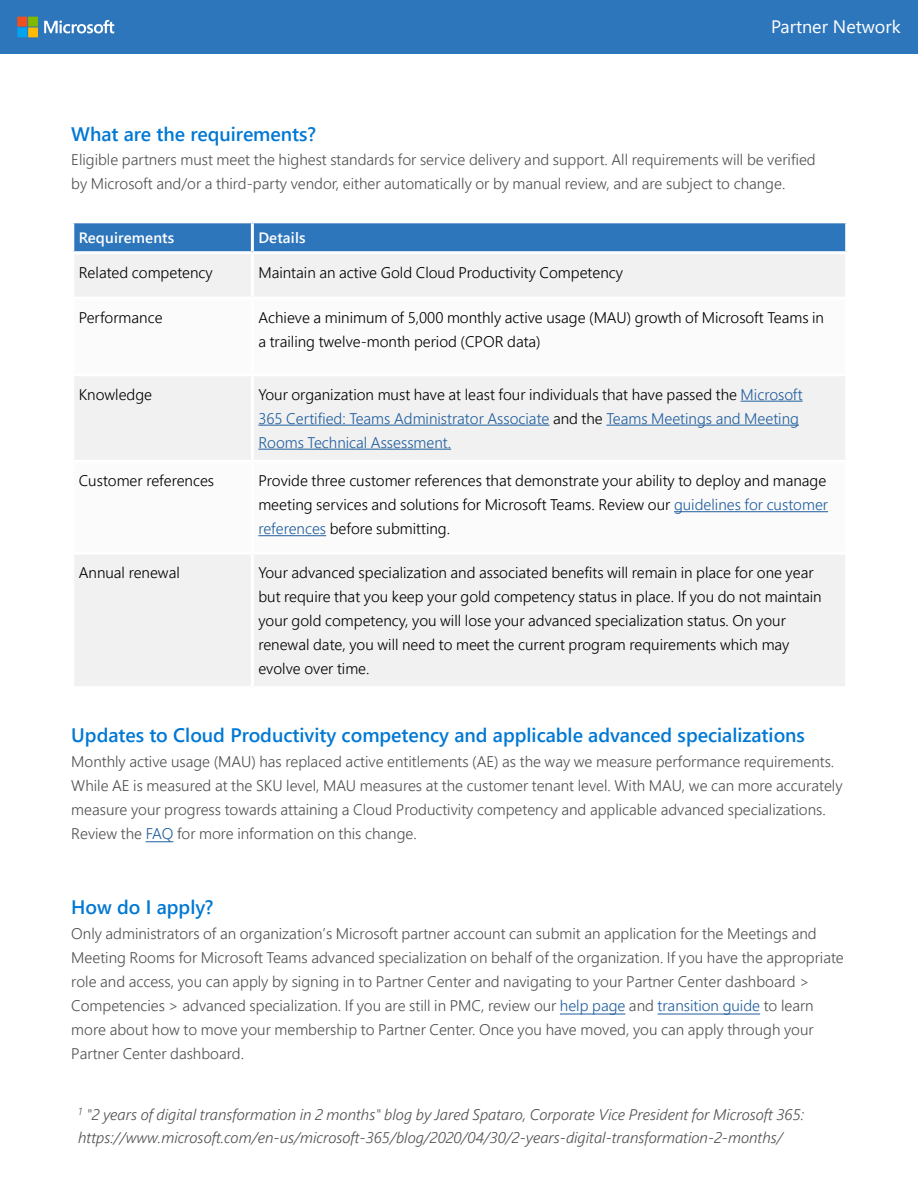
<style>
.page{position:relative;width:918px;height:1188px;background:#fff}
.page>*{position:absolute;margin:0;border:0;box-sizing:border-box;transform-origin:0 0}
.t1{font:600 19.5px "Segoe UI";color:#0078d4}
.t2{font:18px "Segoe UI";color:#fff}
.t3{font:300 15.3px/24px "Segoe Pro";color:#505050}
.t4{font:300 15.3px/24px "Segoe Pro";color:#000}
.t5{font:italic 300 15.3px/23.2px "Segoe Pro";color:#505050}
.t6{font:300 15.3px/24px "Segoe Pro";color:#215e9e}
.t7{font:600 15px "Segoe UI";letter-spacing:.01em;color:#fff}
.s1{color:#000}
.s2{color:#215e9e}
.s3{font-family:"Segoe UI"}
</style>
<div class="page">
<div style="left:74px;top:223px;width:771px;height:28px;background:#2e76bc"></div>
<div style="left:74px;top:254px;width:771px;height:432px;background:#f1f1f1"></div>
<svg style="left:74px;top:300px;width:771px;height:252px"></svg>
<hr style="left:251px;top:223px;width:3px;height:28px;background:#fff">
<hr style="left:251px;top:254px;width:3px;height:43px;background:#fff">
<hr style="left:71px;top:297px;width:181px;height:3px;background:#fff">
<hr style="left:252px;top:297px;width:596px;height:3px;background:#fff">
<hr style="left:251px;top:300px;width:3px;height:73px;background:#fff">
<hr style="left:71px;top:373px;width:181px;height:3px;background:#fff">
<hr style="left:252px;top:373px;width:596px;height:3px;background:#fff">
<hr style="left:251px;top:376px;width:3px;height:84px;background:#fff">
<hr style="left:71px;top:460px;width:181px;height:3px;background:#fff">
<hr style="left:252px;top:460px;width:596px;height:3px;background:#fff">
<hr style="left:251px;top:463px;width:3px;height:89px;background:#fff">
<hr style="left:71px;top:552px;width:181px;height:3px;background:#fff">
<hr style="left:252px;top:552px;width:596px;height:3px;background:#fff">
<hr style="left:251px;top:555px;width:3px;height:131px;background:#fff">
<hr style="left:741px;top:401px;width:62px;height:1px;background:#215e9e">
<hr style="left:258px;top:425px;width:291px;height:1px;background:#215e9e">
<hr style="left:606px;top:425px;width:193px;height:1px;background:#215e9e">
<hr style="left:258px;top:449px;width:193px;height:1px;background:#215e9e">
<hr style="left:674px;top:511px;width:154px;height:1px;background:#215e9e">
<hr style="left:258px;top:535px;width:68px;height:1px;background:#215e9e">
<div style="left:0;top:0;width:918px;height:54px;background:#2e76bc"></div>
<svg style="left:44px;top:20px;width:70px;height:13px"></svg>
<svg style="left:17px;top:17px;width:21px;height:20px"></svg>
<hr style="left:658px;top:1014px;width:102px;height:1px;background:#215e9e">
<hr style="left:560px;top:1014px;width:65px;height:1px;background:#215e9e">
<svg style="left:146px;top:841px;width:27px;height:1px"></svg>
<p class="t2" style="left:771px;top:9px;width:131px">Partner Network</p>
<p class="t1" style="left:71px;top:115px;width:246px">What are the requirements?</p>
<p class="t3" style="left:71px;top:148px;width:746px">Eligible partners must meet the highest standards for service delivery and support. All requirements will be verified by Microsoft and/or a third-party vendor, either automatically or by manual review, and are subject to change.</p>
<p class="t7" style="left:79px;top:223px;width:97px">Requirements</p>
<p class="t7" style="left:258px;top:223px;width:49px">Details</p>
<p class="t4" style="left:79px;top:260px;width:135px">Related competency</p>
<p class="t4" style="left:258px;top:260px;width:366px">Maintain an active Gold Cloud Productivity Competency</p>
<p class="t4" style="left:79px;top:305px;width:85px">Performance</p>
<p class="t4" style="left:258px;top:305px;width:567px">Achieve a minimum of 5,000 monthly active usage (MAU) growth of Microsoft Teams in a trailing twelve-month period (CPOR data)</p>
<p class="t4" style="left:79px;top:382px;width:75px">Knowledge</p>
<p class="t6" style="left:258px;top:382px;width:546px"><span class="s1">Your organization must have at least four individuals that have passed the</span> Microsoft<br>365 Certified: Teams Administrator Associate <span class="s1">and the</span> Teams Meetings and Meeting<br>Rooms Technical Assessment.</p>
<p class="t4" style="left:79px;top:469px;width:137px">Customer references</p>
<p class="t4" style="left:258px;top:469px;width:571px;text-align:justify">Provide three customer references that demonstrate your ability to deploy and manage meeting services and solutions for Microsoft Teams. Review our <span class="s2">guidelines for customer references</span> before submitting.</p>
<p class="t4" style="left:79px;top:560px;width:103px">Annual renewal</p>
<p class="t4" style="left:258px;top:560px;width:565px">Your advanced specialization and associated benefits will remain in place for one year but require that you keep your gold competency status in place. If you do not maintain your gold competency, you will lose your advanced specialization status. On your renewal date, you will need to meet the current program requirements which may evolve over time.</p>
<p class="t1" style="left:71px;top:716px;width:735px">Updates to Cloud Productivity competency and applicable advanced specializations</p>
<p class="t3" style="left:71px;top:749px;width:773px">Monthly active usage (MAU) has replaced active entitlements (AE) as the way we measure performance requirements.<br>While AE is measured at the SKU level, MAU measures at the customer tenant level. With MAU, we can more accurately measure your progress towards attaining a Cloud Productivity competency and applicable advanced specializations.<br>Review the <span class="s2">FAQ</span> for more information on this change.</p>
<p class="t1" style="left:71px;top:889px;width:144px">How do I apply?</p>
<p class="t3" style="left:71px;top:921px;width:774px">Only administrators of an organization’s Microsoft partner account can submit an application for the Meetings and Meeting Rooms for Microsoft Teams <span class="s3">a</span>dvanced <span class="s3">s</span>pecialization on behalf of the organization. If you have the appropriate role and access, you can apply by signing in to Partner Center and navigating to your Partner Center dashboard &gt; Competencies &gt; <span class="s3">a</span>dvanced <span class="s3">s</span>pecialization. If you are still in PMC, review our <span class="s2">help page</span> and <span class="s2">transition guide</span> to learn more about how to move your membership to Partner Center. Once you have moved, you can apply through your Partner Center dashboard.</p>
<p class="t5" style="left:78px;top:1102px;width:727px"><sup>1</sup> "2 years of digital transformation in 2 months" blog by Jared Spataro, Corporate Vice President for Microsoft 365: https://www.microsoft.com/en-us/microsoft-365/blog/2020/04/30/2-years-digital-transformation-2-months/</p>
</div>
